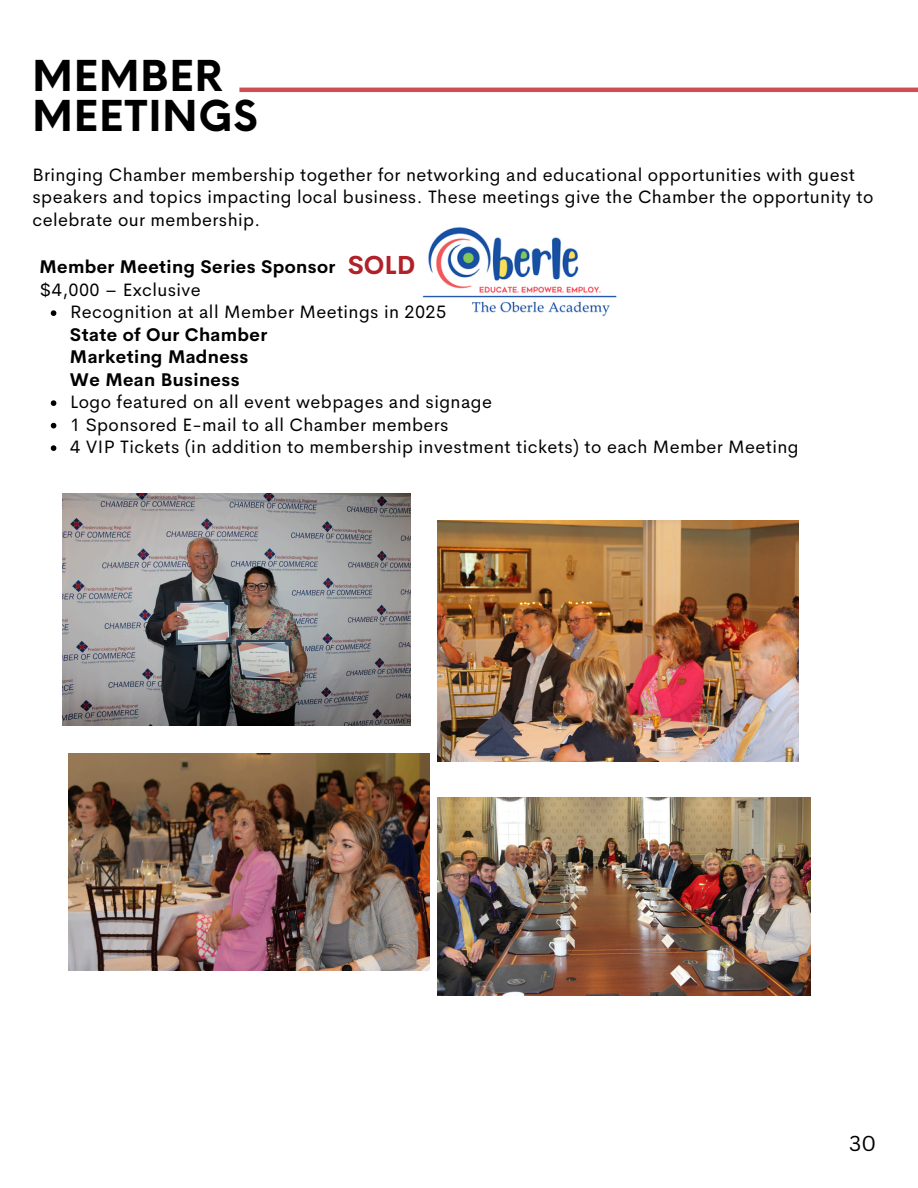
<style>
.page{position:relative;width:918px;height:1188px;background:#fff}
.page>*{position:absolute;margin:0;border:0;box-sizing:border-box;transform-origin:0 0}
.t1{font:700 41.55px/39.9px "Neue Einstellung";letter-spacing:.02em;color:#000}
.t2{font:700 25.5px "Cerebri Sans";color:#b12128}
.t3{font:21px "Canva Sans";color:#000}
.t4{font:18px/22.5px "Cerebri Sans";letter-spacing:.025em;color:#000}
.t5{font:700 18px/22.5px "Cerebri Sans";letter-spacing:.02em;color:#000}
</style>
<div class="page">
<hr style="left:239px;top:88px;width:679px;height:4px;background:#d14d54">
<img style="left:69px;top:754px;width:361px;height:217px">
<img style="left:437px;top:520px;width:361px;height:241px">
<img style="left:437px;top:797px;width:374px;height:199px">
<img style="left:63px;top:494px;width:347px;height:232px">
<img style="left:422px;top:227px;width:195px;height:90px">
<svg style="left:51px;top:310px;width:5px;height:6px"></svg>
<svg style="left:51px;top:400px;width:5px;height:6px"></svg>
<svg style="left:51px;top:423px;width:5px;height:5px"></svg>
<svg style="left:51px;top:445px;width:5px;height:6px"></svg>
<p class="t1" style="left:33px;top:52px;width:227px">MEMBER<br>MEETINGS</p>
<p class="t4" style="left:33px;top:163px;width:842px">Bringing Chamber membership together for networking and educational opportunities with guest speakers and topics impacting local business. These meetings give the Chamber the opportunity to celebrate our membership.</p>
<p class="t2" style="left:348px;top:249px;width:69px">SOLD</p>
<h1 class="t5" style="left:40px;top:256px;width:297px">Member Meeting Series Sponsor</h1>
<p class="t4" style="left:40px;top:278px;width:163px">$4,000 – Exclusive</p>
<p class="t4" style="left:70px;top:301px;width:378px">Recognition at all Member Meetings in 2025</p>
<p class="t5" style="left:70px;top:323px;width:199px">State of Our Chamber<br>Marketing Madness<br>We Mean Business</p>
<h2 class="t4" style="left:70px;top:391px;width:423px">Logo featured on all event webpages and signage</h2>
<p class="t4" style="left:70px;top:413px;width:380px">1 Sponsored E-mail to all Chamber members</p>
<p class="t4" style="left:70px;top:436px;width:730px">4 VIP Tickets (in addition to membership investment tickets) to each Member Meeting</p>
<p class="t3" style="left:849px;top:1128px;width:28px">30</p>
</div>
